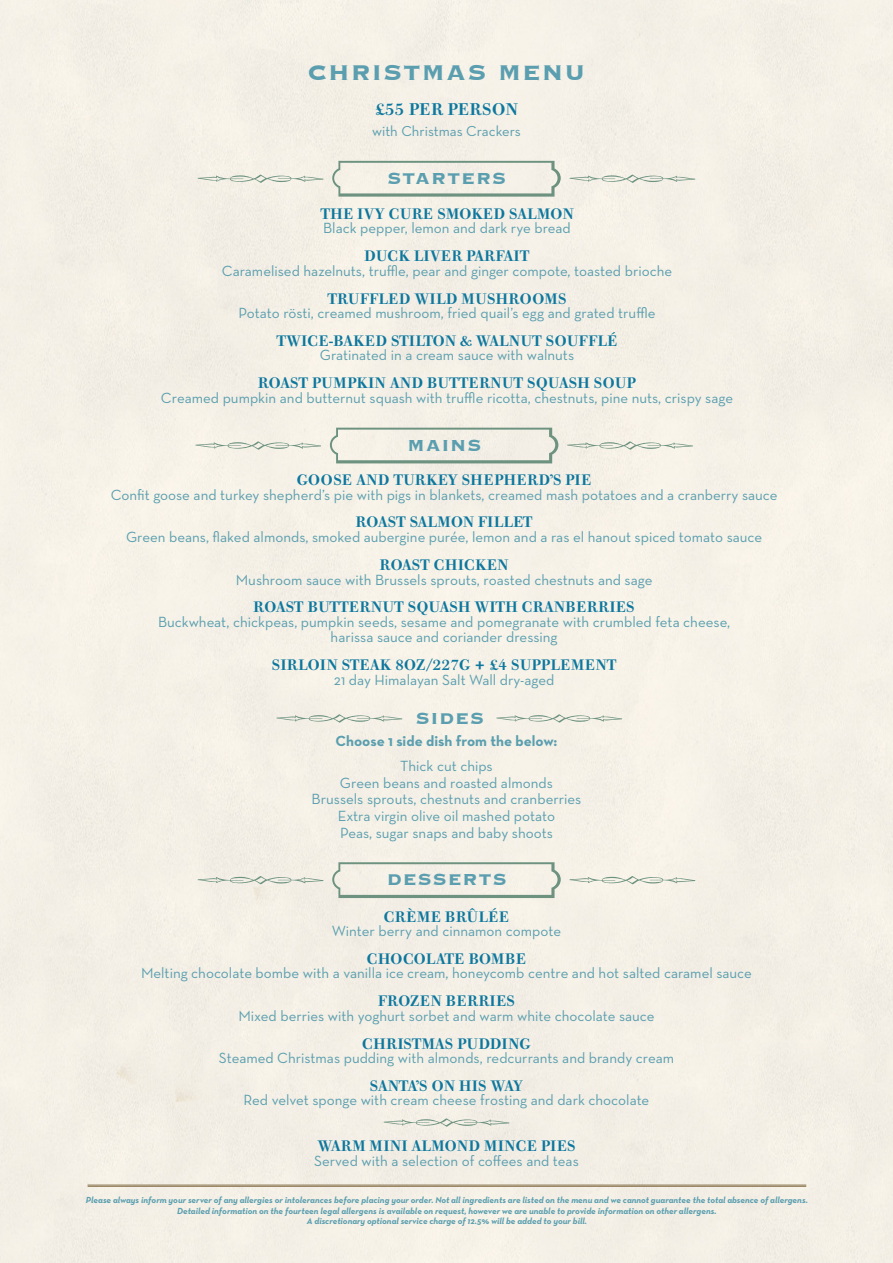
<style>
.page{position:relative;width:893px;height:1263px;background:#fff}
.page>*{position:absolute;margin:0;border:0;box-sizing:border-box;transform-origin:0 0}
.Description_space_ce{font:700 27.6px "Copperplate";letter-spacing:.04em;color:#5a9eaf}
.Header_space{font:700 20.7px "Copperplate";letter-spacing:.05em;color:#5a9eaf}
.Description_space_ce-2{font:500 16.65px "Bodoni Old Face BE";letter-spacing:.02em;color:#0d779e}
.Name_of_dish_space_c{font:15px/14.2px "Neutra Text";color:#5a9eaf;text-align:center}
.Name_of_dish_space_c-2{font:500 15px/15px "Bodoni Old Face BE";letter-spacing:.02em;color:#0d779e;text-align:center}
.Name_of_dish_space_c-3{font:700 15px "Neutra Text";color:#5a9eaf}
.Name_of_dish_space_c-4{font:14.7px "Neutra Text";color:#5a9eaf}
.Description_space_ce-3{font:italic 700 9px/10.5px "Neutra Text";color:#5a9eaf;text-align:center}
.s1{font-family:"Bodoni Old Face BE";font-weight:500;color:#0d779e}
.s2{font-family:"Neutra Text";font-weight:400;color:#5a9eaf}
</style>
<div class="page">
<hr style="left:88px;top:1185px;width:718px;height:1px;background:#89744f">
<hr style="left:88px;top:1186px;width:718px;height:1px;background:#89744f">
<svg style="left:332px;top:161px;width:229px;height:36px;background:#e0e2d7"></svg>
<svg style="left:569px;top:174px;width:126px;height:9px"></svg>
<svg style="left:198px;top:174px;width:125px;height:9px"></svg>
<svg style="left:332px;top:862px;width:229px;height:36px;background:#dfe1d6"></svg>
<svg style="left:569px;top:876px;width:126px;height:8px"></svg>
<svg style="left:198px;top:876px;width:125px;height:8px"></svg>
<svg style="left:330px;top:428px;width:228px;height:35px;background:#e0e2d7"></svg>
<svg style="left:567px;top:441px;width:126px;height:9px"></svg>
<svg style="left:195px;top:441px;width:126px;height:9px"></svg>
<svg style="left:496px;top:714px;width:126px;height:9px"></svg>
<svg style="left:277px;top:714px;width:125px;height:9px"></svg>
<svg style="left:384px;top:1118px;width:125px;height:9px"></svg>
<p class="Description_space_ce" style="left:307px;top:54px;width:280px">CHRISTMAS MENU</p>
<p class="Description_space_ce-2" style="left:375px;top:99px;width:144px">£55 PER PERSON</p>
<p class="Name_of_dish_space_c-4" style="left:372px;top:122px;width:150px">with Christmas Crackers</p>
<p class="Header_space" style="left:387px;top:165px;width:120px">STARTERS</p>
<p class="Name_of_dish_space_c" style="left:320px;top:206px;width:255px;text-align:left"><span class="s1">THE IVY CURE SMOKED SALMON<br></span>Black pepper, lemon and dark rye bread</p>
<p class="Name_of_dish_space_c" style="left:222px;top:249px;width:452px"><span class="s1">DUCK LIVER PARFAIT<br></span>Caramelised hazelnuts, truffle, pear and ginger compote, toasted brioche</p>
<p class="Name_of_dish_space_c" style="left:239px;top:291px;width:418px"><span class="s1">TRUFFLED WILD MUSHROOMS<br></span>Potato rösti, creamed mushroom, fried quail’s egg and grated truffle</p>
<p class="Name_of_dish_space_c" style="left:277px;top:334px;width:342px"><span class="s1">TWICE-BAKED STILTON &amp; WALNUT SOUFFLÉ<br></span>Gratinated in a cream sauce with walnuts</p>
<p class="Name_of_dish_space_c" style="left:161px;top:376px;width:574px"><span class="s1">ROAST PUMPKIN AND BUTTERNUT SQUASH SOUP<br></span>Creamed pumpkin and butternut squash with truffle ricotta, chestnuts, pine nuts, crispy sage</p>
<p class="Header_space" style="left:407px;top:431px;width:75px">MAINS</p>
<p class="Name_of_dish_space_c" style="left:111px;top:472px;width:668px;line-height:15px"><span class="s1">GOOSE AND TURKEY SHEPHERD’S PIE<br></span>Confit goose and turkey shepherd’s pie with pigs in blankets, creamed mash potatoes and a cranberry sauce</p>
<p class="Name_of_dish_space_c" style="left:126px;top:515px;width:638px;line-height:15px"><span class="s1">ROAST SALMON FILLET<br></span>Green beans, flaked almonds, smoked aubergine purée, lemon and a ras el hanout spiced tomato sauce</p>
<p class="Name_of_dish_space_c" style="left:236px;top:557px;width:418px;line-height:15px"><span class="s1">ROAST CHICKEN<br></span>Mushroom sauce with Brussels sprouts, roasted chestnuts and sage</p>
<p class="Name_of_dish_space_c" style="left:158px;top:599px;width:574px;line-height:15px"><span class="s1">ROAST BUTTERNUT SQUASH WITH CRANBERRIES<br></span>Buckwheat, chickpeas, pumpkin seeds, sesame and pomegranate with crumbled feta cheese, harissa sauce and coriander dressing</p>
<p class="Name_of_dish_space_c-2" style="left:272px;top:657px;width:346px">SIRLOIN STEAK 8OZ/227G + £4 SUPPLEMENT<br><span class="s2">21 day Himalayan Salt Wall dry-aged</span></p>
<p class="Header_space" style="left:416px;top:704px;width:70px">SIDES</p>
<p class="Name_of_dish_space_c-3" style="left:336px;top:732px;width:223px">Choose 1 side dish from the below:</p>
<p class="Name_of_dish_space_c" style="left:400px;top:758px;width:94px">Thick cut chips</p>
<p class="Name_of_dish_space_c" style="left:340px;top:775px;width:214px">Green beans and roasted almonds</p>
<p class="Name_of_dish_space_c" style="left:312px;top:792px;width:271px">Brussels sprouts, chestnuts and cranberries</p>
<p class="Name_of_dish_space_c" style="left:338px;top:809px;width:219px">Extra virgin olive oil mashed potato</p>
<p class="Name_of_dish_space_c" style="left:340px;top:826px;width:214px">Peas, sugar snaps and baby shoots</p>
<p class="Header_space" style="left:387px;top:866px;width:121px">DESSERTS</p>
<p class="Name_of_dish_space_c" style="left:332px;top:909px;width:231px"><span class="s1">CRÈME BRÛLÉE<br></span>Winter berry and cinnamon compote</p>
<p class="Name_of_dish_space_c" style="left:141px;top:951px;width:612px"><span class="s1">CHOCOLATE BOMBE<br></span>Melting chocolate bombe with a vanilla ice cream, honeycomb centre and hot salted caramel sauce</p>
<p class="Name_of_dish_space_c" style="left:238px;top:994px;width:418px"><span class="s1">FROZEN BERRIES<br></span>Mixed berries with yoghurt sorbet and warm white chocolate sauce</p>
<p class="Name_of_dish_space_c" style="left:219px;top:1036px;width:457px"><span class="s1">CHRISTMAS PUDDING<br></span>Steamed Christmas pudding with almonds, redcurrants and brandy cream</p>
<p class="Name_of_dish_space_c" style="left:244px;top:1078px;width:407px"><span class="s1">SANTA’S ON HIS WAY<br></span>Red velvet sponge with cream cheese frosting and dark chocolate</p>
<p class="Name_of_dish_space_c" style="left:314px;top:1139px;width:266px;text-align:left"><span class="s1">WARM MINI ALMOND MINCE PIES<br></span>Served with a selection of coffees and teas</p>
<p class="Description_space_ce-3" style="left:86px;top:1195px;width:724px">Please always inform your server of any allergies or intolerances before placing your order. Not all ingredients are listed on the menu and we cannot guarantee the total absence of allergens.<br>Detailed information on the fourteen legal allergens is available on request, however we are unable to provide information on other allergens.<br>A discretionary optional service charge of 12.5% will be added to your bill.</p>
</div>
